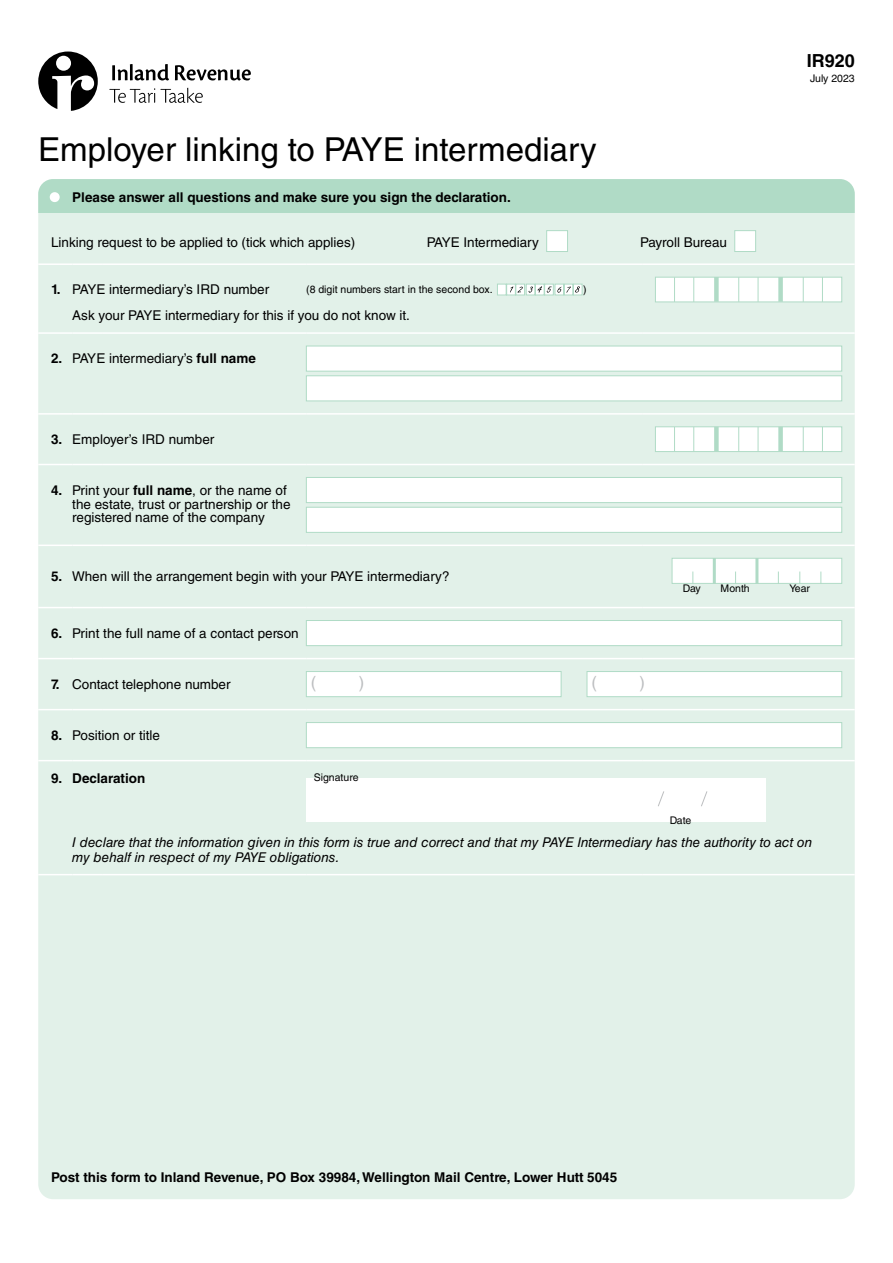
<style>
.page{position:relative;width:893px;height:1263px;background:#fff}
.page>*{position:absolute;margin:0;border:0;box-sizing:border-box;transform-origin:0 0}
.t1{font:33px "Helvetica LT Std";color:#000}
.t2{font:700 18px "Helvetica LT Std";color:#000}
.t3{font:16.5px "Helvetica LT Std";color:#bcbec0}
.t4{font:13.5px/13.5px "Helvetica LT Std";color:#000}
.t5{font:700 13.5px "Helvetica LT Std";color:#000}
.t6{font:italic 13.5px/15px "Helvetica LT Std";color:#000}
.t7{font:10.5px "Helvetica LT Std";color:#000}
.s1{font-size:21px;color:#fff}
.s2{font-weight:700}
</style>
<div class="page">
<svg style="left:38px;top:52px;width:60px;height:59px"></svg>
<svg style="left:109px;top:88px;width:94px;height:15px"></svg>
<svg style="left:112px;top:64px;width:139px;height:16px"></svg>
<div style="left:38px;top:179px;width:817px;height:1020px;background:#e2f1e9;border-radius:15px"></div>
<div style="left:38px;top:179px;width:817px;height:34px;background:#b0dbc6"></div>
<hr style="left:38px;top:607px;width:34px;height:1px;background:#fff">
<hr style="left:72px;top:607px;width:30px;height:1px;background:#fff">
<hr style="left:102px;top:607px;width:204px;height:1px;background:#fff">
<hr style="left:38px;top:545px;width:34px;height:1px;background:#fff">
<hr style="left:306px;top:545px;width:336px;height:1px;background:#fff">
<hr style="left:642px;top:545px;width:213px;height:1px;background:#fff">
<hr style="left:306px;top:607px;width:336px;height:1px;background:#fff">
<hr style="left:642px;top:607px;width:213px;height:1px;background:#fff">
<hr style="left:38px;top:658px;width:34px;height:1px;background:#fff">
<hr style="left:72px;top:658px;width:30px;height:1px;background:#fff">
<hr style="left:102px;top:658px;width:204px;height:1px;background:#fff">
<hr style="left:306px;top:658px;width:336px;height:1px;background:#fff">
<hr style="left:642px;top:658px;width:213px;height:1px;background:#fff">
<hr style="left:38px;top:709px;width:34px;height:1px;background:#fff">
<hr style="left:72px;top:709px;width:30px;height:1px;background:#fff">
<hr style="left:102px;top:709px;width:204px;height:1px;background:#fff">
<hr style="left:306px;top:709px;width:336px;height:1px;background:#fff">
<hr style="left:642px;top:709px;width:213px;height:1px;background:#fff">
<hr style="left:38px;top:760px;width:34px;height:1px;background:#fff">
<hr style="left:72px;top:760px;width:30px;height:1px;background:#fff">
<hr style="left:102px;top:760px;width:204px;height:1px;background:#fff">
<hr style="left:306px;top:760px;width:336px;height:1px;background:#fff">
<hr style="left:642px;top:760px;width:213px;height:1px;background:#fff">
<hr style="left:38px;top:332px;width:34px;height:2px;background:#fff">
<hr style="left:72px;top:332px;width:30px;height:2px;background:#fff">
<hr style="left:102px;top:332px;width:204px;height:2px;background:#fff">
<hr style="left:306px;top:332px;width:336px;height:2px;background:#fff">
<hr style="left:642px;top:332px;width:213px;height:2px;background:#fff">
<hr style="left:72px;top:545px;width:30px;height:1px;background:#fff">
<hr style="left:102px;top:545px;width:204px;height:1px;background:#fff">
<hr style="left:38px;top:413px;width:34px;height:2px;background:#fff">
<hr style="left:72px;top:413px;width:30px;height:2px;background:#fff">
<hr style="left:102px;top:413px;width:204px;height:2px;background:#fff">
<hr style="left:306px;top:413px;width:336px;height:2px;background:#fff">
<hr style="left:642px;top:413px;width:213px;height:2px;background:#fff">
<hr style="left:38px;top:464px;width:34px;height:1px;background:#fff">
<hr style="left:72px;top:464px;width:30px;height:1px;background:#fff">
<hr style="left:102px;top:464px;width:204px;height:1px;background:#fff">
<hr style="left:306px;top:464px;width:336px;height:1px;background:#fff">
<hr style="left:642px;top:464px;width:213px;height:1px;background:#fff">
<hr style="left:38px;top:874px;width:34px;height:1px;background:#fff">
<hr style="left:72px;top:874px;width:30px;height:1px;background:#fff">
<hr style="left:102px;top:874px;width:204px;height:1px;background:#fff">
<hr style="left:306px;top:874px;width:336px;height:1px;background:#fff">
<hr style="left:642px;top:874px;width:213px;height:1px;background:#fff">
<hr style="left:38px;top:263px;width:34px;height:2px;background:#fff">
<hr style="left:72px;top:263px;width:30px;height:2px;background:#fff">
<hr style="left:102px;top:263px;width:204px;height:2px;background:#fff">
<hr style="left:306px;top:263px;width:336px;height:2px;background:#fff">
<hr style="left:642px;top:263px;width:213px;height:2px;background:#fff">
<div style="left:546px;top:230px;width:22px;height:22px;background:#fff;border:1px solid #b0dbc6"></div>
<div style="left:734px;top:230px;width:22px;height:22px;background:#fff;border:1px solid #b0dbc6"></div>
<svg style="left:497px;top:284px;width:85px;height:11px"></svg>
<div style="left:655px;top:277px;width:187px;height:25px;background:#fff;border:1px solid #b0dbc6"></div>
<svg style="left:822px;top:277px;width:1px;height:25px"></svg>
<svg style="left:803px;top:277px;width:1px;height:25px"></svg>
<div style="left:778px;top:277px;width:5px;height:25px;background:#b0dbc6"></div>
<svg style="left:758px;top:277px;width:1px;height:25px"></svg>
<svg style="left:738px;top:277px;width:1px;height:25px"></svg>
<div style="left:714px;top:277px;width:5px;height:25px;background:#b0dbc6"></div>
<svg style="left:693px;top:277px;width:1px;height:25px"></svg>
<svg style="left:674px;top:277px;width:1px;height:25px"></svg>
<div style="left:306px;top:346px;width:536px;height:25px;background:#fff;border:1px solid #b0dbc6"></div>
<div style="left:306px;top:376px;width:536px;height:25px;background:#fff;border:1px solid #b0dbc6"></div>
<div style="left:655px;top:427px;width:187px;height:25px;background:#fff;border:1px solid #b0dbc6"></div>
<svg style="left:822px;top:427px;width:1px;height:24px"></svg>
<svg style="left:803px;top:427px;width:1px;height:24px"></svg>
<div style="left:778px;top:427px;width:5px;height:24px;background:#b0dbc6"></div>
<svg style="left:758px;top:427px;width:1px;height:24px"></svg>
<svg style="left:738px;top:427px;width:1px;height:24px"></svg>
<div style="left:714px;top:427px;width:5px;height:24px;background:#b0dbc6"></div>
<svg style="left:693px;top:427px;width:1px;height:25px"></svg>
<svg style="left:674px;top:427px;width:1px;height:25px"></svg>
<div style="left:306px;top:477px;width:536px;height:26px;background:#fff;border:1px solid #b0dbc6"></div>
<div style="left:306px;top:507px;width:536px;height:25px;background:#fff;border:1px solid #b0dbc6"></div>
<div style="left:672px;top:558px;width:170px;height:25px;background:#fff"></div>
<hr style="left:713px;top:558px;width:3px;height:25px;background:#b0dbc6">
<hr style="left:755px;top:558px;width:3px;height:25px;background:#b0dbc6">
<div style="left:672px;top:558px;width:170px;height:26px;border:1px solid #b0dbc6"></div>
<div style="left:306px;top:620px;width:536px;height:26px;background:#fff;border:1px solid #b0dbc6"></div>
<div style="left:306px;top:671px;width:255px;height:26px;background:#fff"></div>
<div style="left:306px;top:671px;width:255px;height:26px;border:1px solid #b0dbc6"></div>
<div style="left:587px;top:671px;width:255px;height:26px;background:#fff"></div>
<div style="left:587px;top:671px;width:255px;height:26px;border:1px solid #b0dbc6"></div>
<div style="left:306px;top:722px;width:536px;height:26px;background:#fff;border:1px solid #b0dbc6"></div>
<div style="left:306px;top:778px;width:459px;height:44px;background:#fff"></div>
<svg style="left:658px;top:791px;width:50px;height:16px"></svg>
<h1 class="t1" style="left:38px;top:131px;width:560px">Employer linking to PAYE intermediary</h1>
<p class="t5" style="left:51px;top:189px;width:461px"><span class="s1">•</span> Please answer all questions and make sure you sign the declaration.</p>
<p class="t4" style="left:51px;top:236px;width:306px">Linking request to be applied to (tick which applies)</p>
<p class="t4" style="left:427px;top:236px;width:114px">PAYE Intermediary</p>
<p class="t4" style="left:640px;top:236px;width:89px">Payroll Bureau</p>
<p class="t4" style="left:51px;top:283px;width:220px"><span class="s2">1.</span> PAYE intermediary’s IRD number</p>
<p class="t7" style="left:306px;top:283px;width:188px">(8 digit numbers start in the second box.</p>
<p class="t7" style="left:583px;top:283px;width:5px">)</p>
<p class="t4" style="left:72px;top:309px;width:339px">Ask your PAYE intermediary for this if you do not know it.</p>
<p class="t4" style="left:51px;top:352px;width:206px"><span class="s2">2.</span> PAYE intermediary’s <span class="s2">full name</span></p>
<p class="t4" style="left:51px;top:432px;width:165px"><span class="s2">3.</span> Employer’s IRD number</p>
<p class="t4" style="left:72px;top:484px;width:220px;text-indent:-21px"><span class="s2">4.</span> Print your <span class="s2">full name</span>, or the name of the estate, trust or partnership or the registered name of the company</p>
<h2 class="t2" style="left:807px;top:50px;width:50px">IR920</h2>
<p class="t7" style="left:810px;top:73px;width:46px">July 2023</p>
<p class="t4" style="left:51px;top:570px;width:400px"><span class="s2">5.</span> When will the arrangement begin with your PAYE intermediary?</p>
<p class="t4" style="left:51px;top:626px;width:249px"><span class="s2">6.</span> Print the full name of a contact person</p>
<p class="t4" style="left:51px;top:677px;width:181px"><span class="s2">7.</span> Contact telephone number</p>
<p class="t3" style="left:311px;top:672px;width:7px">(</p>
<p class="t3" style="left:359px;top:672px;width:7px">)</p>
<p class="t3" style="left:591px;top:672px;width:7px">(</p>
<p class="t3" style="left:639px;top:672px;width:7px">)</p>
<p class="t4" style="left:51px;top:728px;width:111px"><span class="s2">8.</span> Position or title</p>
<p class="t5" style="left:51px;top:770px;width:96px">9. Declaration</p>
<p class="t7" style="left:314px;top:771px;width:46px">Signature</p>
<p class="t7" style="left:683px;top:583px;width:20px">Day</p>
<p class="t7" style="left:721px;top:583px;width:31px">Month</p>
<p class="t7" style="left:789px;top:583px;width:22px">Year</p>
<p class="t7" style="left:670px;top:814px;width:23px">Date</p>
<p class="t6" style="left:72px;top:835px;width:741px">I declare that the information given in this form is true and correct and that my PAYE Intermediary has the authority to act on my behalf in respect of my PAYE obligations.</p>
<p class="t5" style="left:51px;top:1169px;width:568px">Post this form to Inland Revenue, PO Box 39984, Wellington Mail Centre, Lower Hutt 5045</p>
</div>
